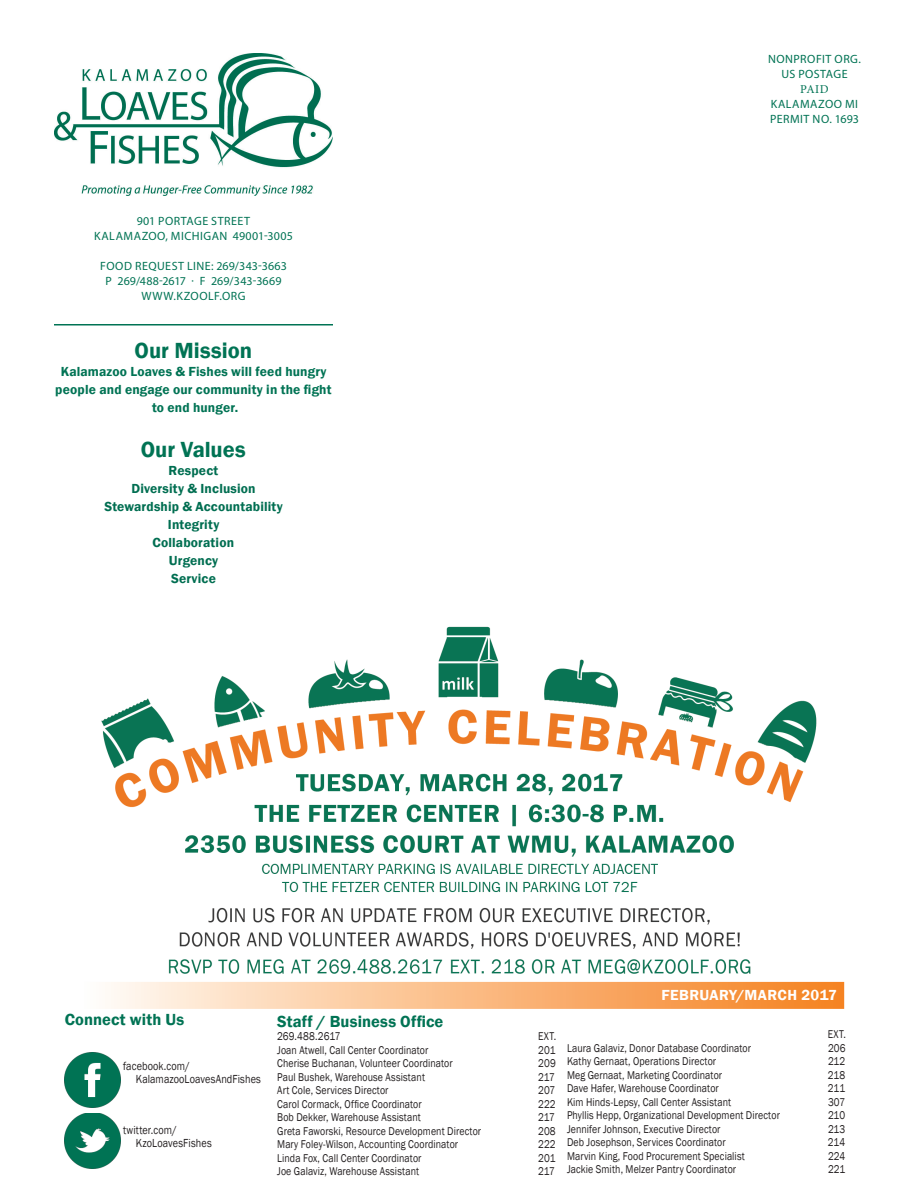
<style>
.page{position:relative;width:918px;height:1188px;background:#fff}
.page>*{position:absolute;margin:0;border:0;box-sizing:border-box;transform-origin:0 0}
.Subhead{font:600 22.5px "Franklin Gothic";color:#007354}
.Donor_Head{font:600 16.5px "Franklin Gothic";letter-spacing:.01em;color:#007354}
.Box_text_white{font:600 16.5px "Franklin Gothic";letter-spacing:.005em;color:#007354}
.Masthead_date{font:600 15px "Franklin Gothic";letter-spacing:.025em;color:#fff}
.First_paragraph{font:600 13.5px "Franklin Gothic";letter-spacing:.01em;color:#006e51}
.First_paragraph-2{font:600 13.5px/18px "Franklin Gothic";letter-spacing:.01em;color:#007354;text-align:center}
.Address_et_al{font:12px "Myriad Pro";letter-spacing:.04em;color:#007354}
.Box_text_white-2{font:12px "Franklin Gothic";letter-spacing:.01em;color:#231f20;scale:.85 1}
.Address_et_al-2{font:12px "Myriad Pro";letter-spacing:.005em;color:#007354}
.Address_et_al-3{font:12px "Minion Pro";color:#007354}
.Donor_Name{font:11.7px "Franklin Gothic";letter-spacing:.01em;color:#231f20;scale:.85 1}
</style>
<div class="page">
<div style="left:81px;top:982px;width:763px;height:27px;background:linear-gradient(to right,#fffbf5,#f5801d)"></div>
<img style="left:65px;top:1053px;width:55px;height:55px">
<img style="left:65px;top:1113px;width:55px;height:55px">
<img style="left:101px;top:626px;width:716px;height:348px">
<hr style="left:54px;top:324px;width:279px;height:2px;background:#007354">
<img style="left:54px;top:54px;width:279px;height:141px">
<p class="Address_et_al" style="left:137px;top:214px;width:115px">901 PORTAGE STREET</p>
<p class="Address_et_al" style="left:94px;top:229px;width:200px">KALAMAZOO, MICHIGAN 49001-3005</p>
<p class="Address_et_al" style="left:100px;top:259px;width:188px">FOOD REQUEST LINE: 269/343-3663</p>
<p class="Address_et_al-2" style="left:106px;top:274px;width:177px">P 269/488-2617 · F 269/343-3669</p>
<p class="Address_et_al" style="left:141px;top:289px;width:106px">WWW.KZOOLF.ORG</p>
<p class="Subhead" style="left:135px;top:336px;width:119px">Our Mission</p>
<p class="First_paragraph-2" style="left:55px;top:362px;width:278px">Kalamazoo Loaves &amp; Fishes will feed hungry people and engage our community in the fight to end hunger.</p>
<p class="Subhead" style="left:141px;top:435px;width:106px">Our Values</p>
<p class="First_paragraph" style="left:169px;top:462px;width:51px">Respect</p>
<p class="First_paragraph" style="left:131px;top:480px;width:126px">Diversity &amp; Inclusion</p>
<p class="First_paragraph" style="left:104px;top:498px;width:180px">Stewardship &amp; Accountability</p>
<p class="First_paragraph" style="left:168px;top:516px;width:53px">Integrity</p>
<p class="First_paragraph" style="left:152px;top:534px;width:83px">Collaboration</p>
<p class="First_paragraph" style="left:169px;top:552px;width:51px">Urgency</p>
<p class="First_paragraph" style="left:171px;top:570px;width:46px">Service</p>
<p class="Address_et_al" style="left:768px;top:52px;width:94px">NONPROFIT ORG.</p>
<p class="Address_et_al" style="left:781px;top:67px;width:68px">US POSTAGE</p>
<p class="Address_et_al-3" style="left:800px;top:81px;width:30px">PAID</p>
<p class="Address_et_al" style="left:771px;top:97px;width:89px">KALAMAZOO MI</p>
<p class="Address_et_al" style="left:770px;top:112px;width:90px">PERMIT NO. 1693</p>
<p class="Box_text_white" style="left:65px;top:1010px;width:121px">Connect with Us</p>
<p class="Box_text_white-2" style="left:123px;top:1058px;width:80px">facebook.com/</p>
<p class="Box_text_white-2" style="left:136px;top:1072px;width:149px">KalamazooLoavesAndFishes</p>
<p class="Box_text_white-2" style="left:123px;top:1122px;width:65px">twitter.com/</p>
<p class="Box_text_white-2" style="left:136px;top:1136px;width:91px">KzoLoavesFishes</p>
<p class="Donor_Head" style="left:277px;top:1011px;width:168px">Staff / Business Office</p>
<p class="Donor_Name" style="left:277px;top:1029px;width:76px">269.488.2617</p>
<p class="Donor_Name" style="left:538px;top:1029px;width:23px">EXT.</p>
<p class="Donor_Name" style="left:277px;top:1043px;width:179px">Joan Atwell, Call Center Coordinator</p>
<p class="Donor_Name" style="left:538px;top:1043px;width:22px">201</p>
<p class="Donor_Name" style="left:277px;top:1056px;width:208px">Cherise Buchanan, Volunteer Coordinator</p>
<p class="Donor_Name" style="left:538px;top:1056px;width:22px">209</p>
<p class="Donor_Name" style="left:277px;top:1070px;width:175px">Paul Bushek, Warehouse Assistant</p>
<p class="Donor_Name" style="left:538px;top:1070px;width:21px">217</p>
<p class="Donor_Name" style="left:277px;top:1083px;width:132px">Art Cole, Services Director</p>
<p class="Donor_Name" style="left:538px;top:1083px;width:22px">207</p>
<p class="Donor_Name" style="left:277px;top:1097px;width:172px">Carol Cormack, Office Coordinator</p>
<p class="Donor_Name" style="left:538px;top:1097px;width:22px">222</p>
<p class="Donor_Name" style="left:277px;top:1110px;width:171px">Bob Dekker, Warehouse Assistant</p>
<p class="Donor_Name" style="left:538px;top:1110px;width:21px">217</p>
<p class="Donor_Name" style="left:277px;top:1124px;width:242px">Greta Faworski, Resource Development Director</p>
<p class="Donor_Name" style="left:538px;top:1124px;width:22px">208</p>
<p class="Donor_Name" style="left:277px;top:1137px;width:214px">Mary Foley-Wilson, Accounting Coordinator</p>
<p class="Donor_Name" style="left:538px;top:1137px;width:22px">222</p>
<p class="Donor_Name" style="left:277px;top:1151px;width:171px">Linda Fox, Call Center Coordinator</p>
<p class="Donor_Name" style="left:538px;top:1151px;width:22px">201</p>
<p class="Donor_Name" style="left:277px;top:1164px;width:169px">Joe Galaviz, Warehouse Assistant</p>
<p class="Donor_Name" style="left:538px;top:1164px;width:21px">217</p>
<p class="Masthead_date" style="left:661px;top:986px;width:177px">FEBRUARY/MARCH 2017</p>
<p class="Donor_Name" style="left:828px;top:1027px;width:23px">EXT.</p>
<p class="Donor_Name" style="left:567px;top:1041px;width:218px">Laura Galaviz, Donor Database Coordinator</p>
<p class="Donor_Name" style="left:828px;top:1041px;width:22px">206</p>
<p class="Donor_Name" style="left:567px;top:1054px;width:177px">Kathy Gernaat, Operations Director</p>
<p class="Donor_Name" style="left:828px;top:1054px;width:22px">212</p>
<p class="Donor_Name" style="left:567px;top:1068px;width:184px">Meg Gernaat, Marketing Coordinator</p>
<p class="Donor_Name" style="left:828px;top:1068px;width:22px">218</p>
<p class="Donor_Name" style="left:567px;top:1081px;width:180px">Dave Hafer, Warehouse Coordinator</p>
<p class="Donor_Name" style="left:828px;top:1081px;width:22px">211</p>
<p class="Donor_Name" style="left:567px;top:1095px;width:195px">Kim Hinds-Lepsy, Call Center Assistant</p>
<p class="Donor_Name" style="left:828px;top:1095px;width:22px">307</p>
<p class="Donor_Name" style="left:567px;top:1108px;width:252px">Phyllis Hepp, Organizational Development Director</p>
<p class="Donor_Name" style="left:828px;top:1108px;width:22px">210</p>
<p class="Donor_Name" style="left:567px;top:1122px;width:182px">Jennifer Johnson, Executive Director</p>
<p class="Donor_Name" style="left:828px;top:1122px;width:22px">213</p>
<p class="Donor_Name" style="left:567px;top:1135px;width:188px">Deb Josephson, Services Coordinator</p>
<p class="Donor_Name" style="left:828px;top:1135px;width:22px">214</p>
<p class="Donor_Name" style="left:567px;top:1149px;width:211px">Marvin King, Food Procurement Specialist</p>
<p class="Donor_Name" style="left:828px;top:1149px;width:22px">224</p>
<p class="Donor_Name" style="left:567px;top:1162px;width:201px">Jackie Smith, Melzer Pantry Coordinator</p>
<p class="Donor_Name" style="left:828px;top:1162px;width:22px">221</p>
</div>
